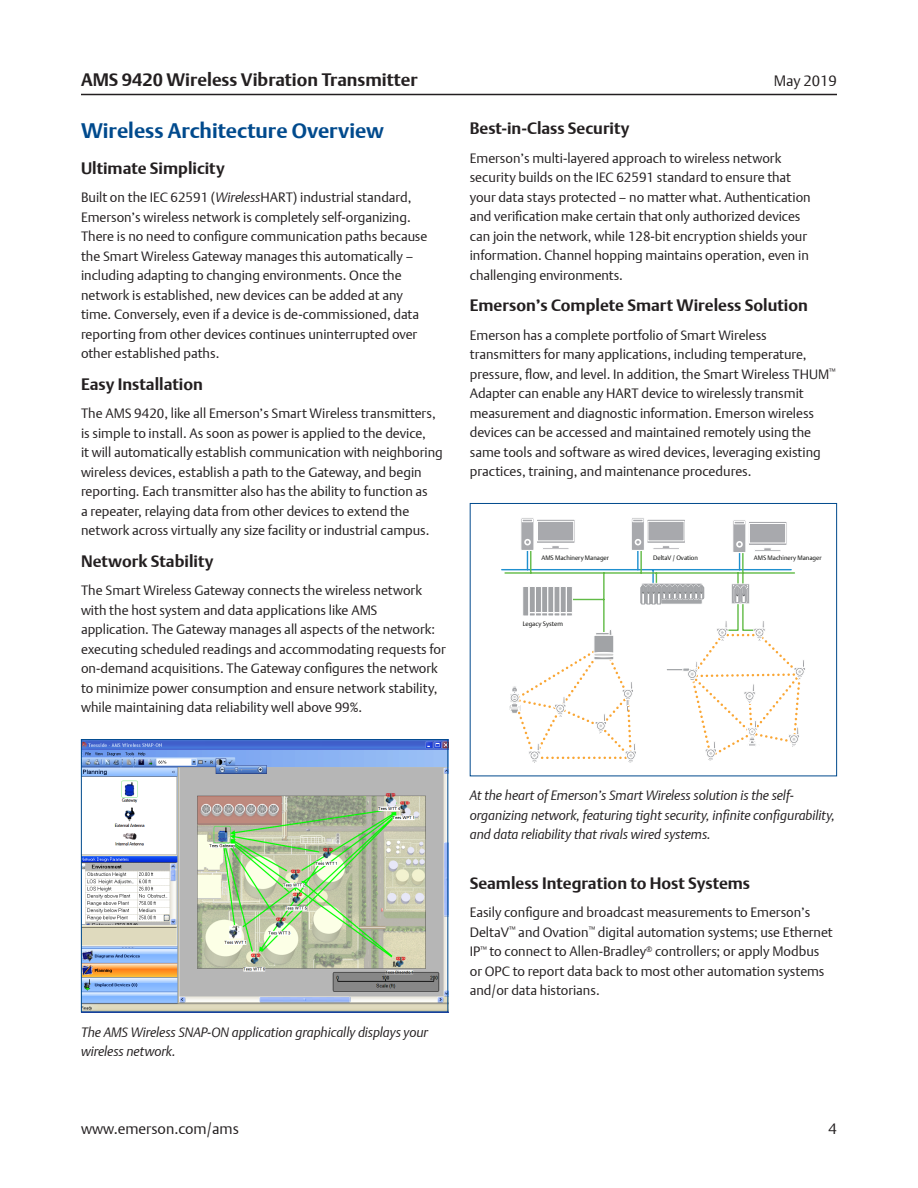
<style>
.page{position:relative;width:918px;height:1188px;background:#fff}
.page>*{position:absolute;margin:0;border:0;box-sizing:border-box;transform-origin:0 0}
.Subhead_1{font:700 21px "DTL Argo T";color:#004a8d}
.t1{font:700 18px "DTL Argo T";color:#231f20}
.Subhead_2{font:700 16.5px "DTL Argo T";color:#231f20}
.t2{font:15px "DTL Argo T Light";color:#231f20}
.Body_Text{font:13.5px/19.5px "DTL Argo T Light";color:#231f20}
.Image_Caption{font:italic 13.5px/19.5px "DTL Argo T Light";letter-spacing:-.005em;color:#231f20}
.t3{font:300 6.45px "DTL Argo T";color:#040503}
.s1{font-style:italic}
</style>
<div class="page">
<hr style="left:81px;top:94px;width:756px;height:1px;background:#231f20">
<hr style="left:502px;top:569px;width:289px;height:1px;background:#2090cf">
<div style="left:521px;top:518px;width:13px;height:32px;background:#a8a9ad"></div>
<div style="left:520px;top:517px;width:14px;height:34px;border:1px solid #fff"></div>
<svg style="left:522px;top:519px;width:11px;height:3px"></svg>
<div style="left:536px;top:519px;width:39px;height:25px;background:#b2b3b6"></div>
<div style="left:536px;top:518px;width:40px;height:26px;border:1px solid #fff"></div>
<div style="left:538px;top:521px;width:36px;height:20px;background:#a8a9ad"></div>
<div style="left:537px;top:521px;width:37px;height:20px;border:1px solid #fff"></div>
<div style="left:631px;top:518px;width:13px;height:32px;background:#a8a9ad"></div>
<div style="left:631px;top:517px;width:14px;height:34px;border:1px solid #fff"></div>
<svg style="left:633px;top:519px;width:10px;height:3px"></svg>
<div style="left:647px;top:519px;width:39px;height:25px;background:#b2b3b6"></div>
<div style="left:646px;top:518px;width:40px;height:26px;border:1px solid #fff"></div>
<div style="left:648px;top:521px;width:36px;height:20px;background:#a8a9ad"></div>
<div style="left:648px;top:521px;width:36px;height:20px;border:1px solid #fff"></div>
<div style="left:733px;top:520px;width:13px;height:33px;background:#a8a9ad"></div>
<div style="left:732px;top:519px;width:14px;height:34px;border:1px solid #fff"></div>
<svg style="left:734px;top:521px;width:11px;height:3px"></svg>
<div style="left:748px;top:521px;width:39px;height:25px;background:#a8a9ad"></div>
<div style="left:748px;top:520px;width:40px;height:26px;border:1px solid #fff"></div>
<div style="left:749px;top:523px;width:37px;height:20px;border:1px solid #fff"></div>
<svg style="left:504px;top:539px;width:301px;height:224px"></svg>
<div style="left:470px;top:503px;width:367px;height:273px;border:1px solid #004a8d"></div>
<img style="left:83px;top:741px;width:363px;height:269px">
<div style="left:81px;top:739px;width:367px;height:273px;border:1px solid #004a8d"></div>
<h2 class="t1" style="left:81px;top:69px;width:338px">AMS 9420 Wireless Vibration Transmitter</h2>
<p class="Subhead_1" style="left:81px;top:118px;width:304px">Wireless Architecture Overview</p>
<p class="Subhead_2" style="left:81px;top:158px;width:145px">Ultimate Simplicity</p>
<p class="Body_Text" style="left:81px;top:188px;width:348px">Built on the IEC 62591 (<span class="s1">Wireless</span>HART) industrial standard, Emerson’s wireless network is completely self-organizing.<br>There is no need to configure communication paths because the Smart Wireless Gateway manages this automatically – including adapting to changing environments. Once the network is established, new devices can be added at any time. Conversely, even if a device is de-commissioned, data reporting from other devices continues uninterrupted over other established paths.</p>
<p class="Subhead_2" style="left:81px;top:374px;width:123px">Easy Installation</p>
<p class="Body_Text" style="left:81px;top:404px;width:363px">The AMS 9420, like all Emerson’s Smart Wireless transmitters, is simple to install. As soon as power is applied to the device,<br>it will automatically establish communication with neighboring wireless devices, establish a path to the Gateway, and begin reporting. Each transmitter also has the ability to function as<br>a repeater, relaying data from other devices to extend the network across virtually any size facility or industrial campus.</p>
<p class="Subhead_2" style="left:81px;top:551px;width:134px">Network Stability</p>
<p class="Body_Text" style="left:81px;top:580px;width:366px">The Smart Wireless Gateway connects the wireless network with the host system and data applications like AMS application. The Gateway manages all aspects of the network: executing scheduled readings and accommodating requests for on-demand acquisitions. The Gateway configures the network to minimize power consumption and ensure network stability, while maintaining data reliability well above 99%.</p>
<p class="t2" style="left:774px;top:72px;width:65px">May 2019</p>
<p class="Subhead_2" style="left:470px;top:119px;width:161px">Best-in-Class Security</p>
<p class="Body_Text" style="left:470px;top:148px;width:343px">Emerson’s multi-layered approach to wireless network security builds on the IEC 62591 standard to ensure that your data stays protected – no matter what. Authentication and verification make certain that only authorized devices can join the network, while 128-bit encryption shields your information. Channel hopping maintains operation, even in challenging environments.</p>
<p class="Subhead_2" style="left:470px;top:296px;width:340px">Emerson’s Complete Smart Wireless Solution</p>
<p class="Body_Text" style="left:470px;top:325px;width:367px">Emerson has a complete portfolio of Smart Wireless transmitters for many applications, including temperature, pressure, flow, and level. In addition, the Smart Wireless THUM<sup>™ </sup>Adapter can enable any HART device to wirelessly transmit measurement and diagnostic information. Emerson wireless devices can be accessed and maintained remotely using the same tools and software as wired devices, leveraging existing practices, training, and maintenance procedures.</p>
<p class="t3" style="left:541px;top:554px;width:69px">AMS Machinery Manager</p>
<p class="t3" style="left:754px;top:554px;width:69px">AMS Machinery Manager</p>
<p class="t3" style="left:653px;top:554px;width:47px">DeltaV / Ovation</p>
<p class="t3" style="left:523px;top:620px;width:42px">Legacy System</p>
<p class="Image_Caption" style="left:81px;top:1022px;width:349px">The AMS Wireless SNAP-ON application graphically displays your wireless network.</p>
<p class="Image_Caption" style="left:470px;top:785px;width:367px">At the heart of Emerson’s Smart Wireless solution is the self&shy;organizing network, featuring tight security, infinite configurability, and data reliability that rivals wired systems.</p>
<p class="Subhead_2" style="left:470px;top:873px;width:282px">Seamless Integration to Host Systems</p>
<p class="Body_Text" style="left:470px;top:902px;width:365px">Easily configure and broadcast measurements to Emerson’s DeltaV<sup>™</sup> and Ovation<sup>™</sup> digital automation systems; use Ethernet IP<sup>™</sup> to connect to Allen-Bradley<sup>®</sup> controllers; or apply Modbus or OPC to report data back to most other automation systems and/or data historians.</p>
<p class="t2" style="left:81px;top:1120px;width:160px">www.emerson.com/ams</p>
<p class="t2" style="left:829px;top:1120px;width:10px">4</p>
</div>
